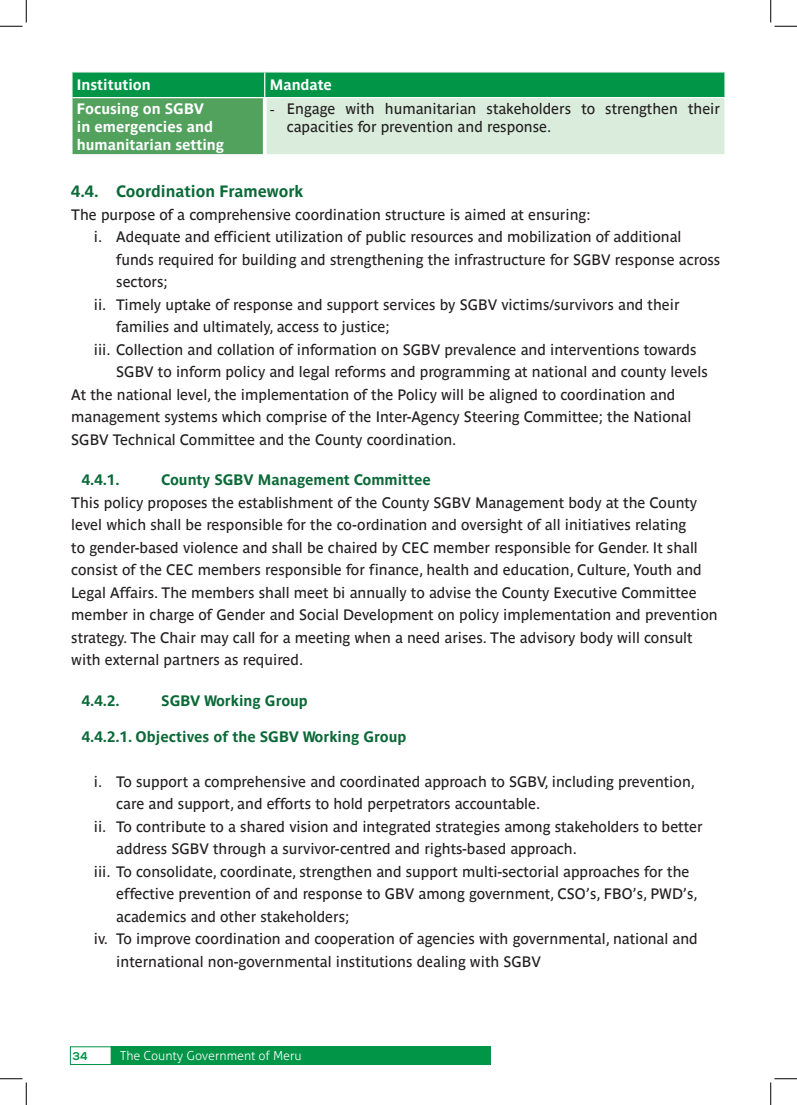
<style>
.page{position:relative;width:797px;height:1105px;background:#fff}
.page>*{position:absolute;margin:0;border:0;box-sizing:border-box;transform-origin:0 0}
.t1{font:700 16.25px "Parisine";color:#0b6938}
.t2{font:15px/22.5px "Parisine";color:#231f20}
.List_Lv_3{font:700 15px "Parisine";color:#0b6938}
.t3{font:700 15px/18px "Parisine";color:#fff}
.t4{font:300 12.5px "Aller";color:#fff}
.t5{font:700 11.25px "Nexa";color:#019547}
.s1{font-family:"Times New Roman"}
</style>
<div class="page">
<div style="left:70px;top:1046px;width:41px;height:19px;border:1px solid #019547"></div>
<div style="left:111px;top:1046px;width:380px;height:19px;background:#019547"></div>
<div style="left:72px;top:98px;width:193px;height:57px;background:#52a25e"></div>
<div style="left:265px;top:98px;width:460px;height:57px;background:#daeddc"></div>
<hr style="left:724px;top:98px;width:1px;height:56px;background:#fff">
<hr style="left:265px;top:154px;width:460px;height:1px;background:#fff">
<svg style="left:72px;top:72px;width:653px;height:26px;background:#109b52"></svg>
<hr style="left:71px;top:154px;width:194px;height:1px;background:#fff">
<hr style="left:263px;top:98px;width:3px;height:56px;background:#fff">
<svg style="left:0;top:0;width:27px;height:27px"></svg>
<svg style="left:0;top:1078px;width:27px;height:27px"></svg>
<svg style="left:770px;top:0;width:27px;height:27px"></svg>
<svg style="left:770px;top:1078px;width:27px;height:27px"></svg>
<p class="t3" style="left:77px;top:76px;width:75px">Institution</p>
<p class="t3" style="left:270px;top:76px;width:64px">Mandate</p>
<p class="t3" style="left:77px;top:99px;width:149px">Focusing on SGBV<br>in emergencies and humanitarian setting</p>
<p class="t2" style="left:287px;top:99px;width:435px;line-height:18.8px;text-indent:-17px"><span class="s1">-</span> Engage with humanitarian stakeholders to strengthen their capacities for prevention and response.</p>
<p class="t1" style="left:71px;top:182px;width:234px">4.4. Coordination Framework</p>
<p class="t2" style="left:71px;top:203px;width:521px">The purpose of a comprehensive coordination structure is aimed at ensuring:</p>
<p class="t2" style="left:116px;top:226px;width:605px;text-indent:-22px">i. Adequate and efficient utilization of public resources and mobilization of additional funds required for building and strengthening the infrastructure for SGBV response across sectors;</p>
<p class="t2" style="left:116px;top:293px;width:565px;text-indent:-22px">ii. Timely uptake of response and support services by SGBV victims/survivors and their families and ultimately, access to justice;</p>
<p class="t2" style="left:116px;top:338px;width:593px;text-indent:-22px">iii. Collection and collation of information on SGBV prevalence and interventions towards<br>SGBV to inform policy and legal reforms and programming at national and county levels</p>
<p class="t2" style="left:71px;top:383px;width:621px">At the national level, the implementation of the Policy will be aligned to coordination and management systems which comprise of the Inter-Agency Steering Committee; the National<br>SGBV Technical Committee and the County coordination.</p>
<p class="List_Lv_3" style="left:82px;top:471px;width:39px">4.4.1.</p>
<p class="List_Lv_3" style="left:161px;top:471px;width:271px">County SGBV Management Committee</p>
<p class="t2" style="left:71px;top:491px;width:648px">This policy proposes the establishment of the County SGBV Management body at the County level which shall be responsible for the co-ordination and oversight of all initiatives relating<br>to gender-based violence and shall be chaired by CEC member responsible for Gender. It shall consist of the CEC members responsible for finance, health and education, Culture, Youth and Legal Affairs. The members shall meet bi annually to advise the County Executive Committee member in charge of Gender and Social Development on policy implementation and prevention strategy. The Chair may call for a meeting when a need arises. The advisory body will consult with external partners as required.</p>
<p class="List_Lv_3" style="left:82px;top:692px;width:39px">4.4.2.</p>
<p class="List_Lv_3" style="left:161px;top:692px;width:148px">SGBV Working Group</p>
<p class="List_Lv_3" style="left:82px;top:728px;width:326px">4.4.2.1. Objectives of the SGBV Working Group</p>
<p class="t2" style="left:116px;top:770px;width:580px;text-indent:-22px">i. To support a comprehensive and coordinated approach to SGBV, including prevention, care and support, and efforts to hold perpetrators accountable.</p>
<p class="t2" style="left:116px;top:815px;width:588px;text-indent:-22px">ii. To contribute to a shared vision and integrated strategies among stakeholders to better address SGBV through a survivor-centred and rights-based approach.</p>
<p class="t2" style="left:116px;top:860px;width:583px;text-indent:-22px">iii. To consolidate, coordinate, strengthen and support multi-sectorial approaches for the effective prevention of and response to GBV among government, CSO’s, FBO’s, PWD’s, academics and other stakeholders;</p>
<p class="t2" style="left:116px;top:928px;width:583px;text-indent:-22px">iv. To improve coordination and cooperation of agencies with governmental, national and international non-governmental institutions dealing with SGBV</p>
<p class="t5" style="left:73px;top:1049px;width:16px">34</p>
<p class="t4" style="left:120px;top:1048px;width:183px">The County Government of Meru</p>
</div>
